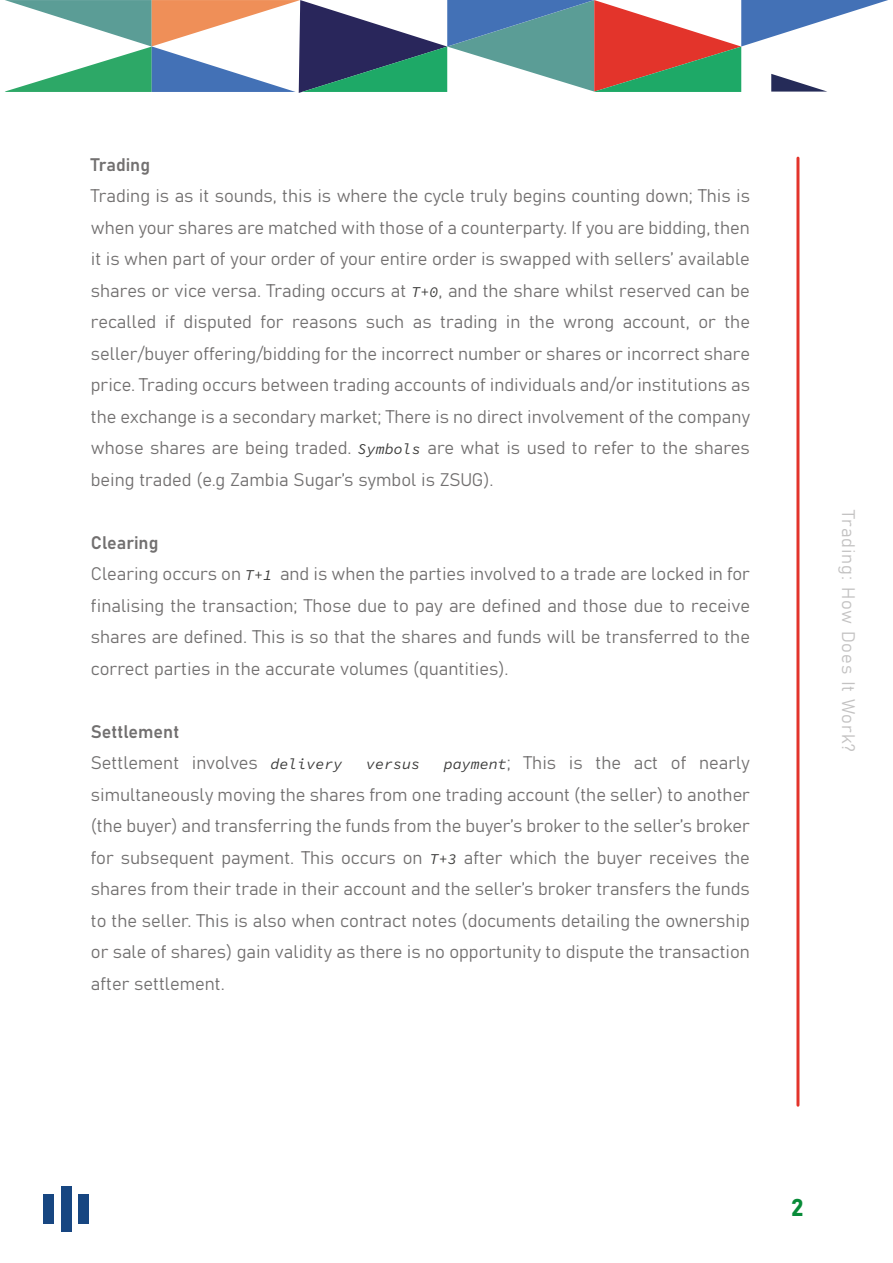
<style>
.page{position:relative;width:893px;height:1263px;background:#fff}
.page>*{position:absolute;margin:0;border:0;box-sizing:border-box;transform-origin:0 0}
.t1{font:24px "Bahnschrift";color:#088b38}
.t2{font:18px/31.5px "Bahnschrift";color:#727070}
.t3{font:18px "Bahnschrift";letter-spacing:.05em;color:#c3c2c2}
.t4{font:italic 15px "Source Code Variable";color:#3c3c3b}
.s1{font-family:"Source Code Variable";font-style:italic;font-size:15px;color:#3c3c3b}
</style>
<div class="page">
<hr style="left:796px;top:158px;width:3px;height:947px;background:#e3342b">
<div style="left:43px;top:1194px;width:11px;height:30px;background:#174681"></div>
<div style="left:78px;top:1194px;width:11px;height:30px;background:#174681"></div>
<div style="left:61px;top:1186px;width:10px;height:46px;background:#174681"></div>
<svg style="left:5px;top:0;width:883px;height:93px"></svg>
<p class="t2" style="left:91px;top:148px;width:661px">Trading<br>Trading is as it sounds, this is where the cycle truly begins counting down; This is when your shares are matched with those of a counterparty. If you are bidding, then it is when part of your order of your entire order is swapped with sellers’ available shares or vice versa. Trading occurs at <span class="s1">T+0</span>, and the share whilst reserved can be recalled if disputed for reasons such as trading in the wrong account, or the seller/buyer offering/bidding for the incorrect number or shares or incorrect share price. Trading occurs between trading accounts of individuals and/or institutions as the exchange is a secondary market; There is no direct involvement of the company whose shares are being traded. <span class="s1">Symbols</span> are what is used to refer to the shares being traded (e.g Zambia Sugar’s symbol is ZSUG).</p>
<p class="t2" style="left:91px;top:526px;width:661px">Clearing<br>Clearing occurs on <span class="s1">T+1</span> and is when the parties involved to a trade are locked in for finalising the transaction; Those due to pay are defined and those due to receive shares are defined. This is so that the shares and funds will be transferred to the correct parties in the accurate volumes (quantities).</p>
<p class="t2" style="left:91px;top:715px;width:253px">Settlement<br>Settlement involves <span class="s1">delivery</span></p>
<p class="t2" style="left:91px;top:746px;width:661px;text-align:justify;text-indent:353px"><span class="s1">payment</span>; This is the act of nearly simultaneously moving the shares from one trading account (the seller) to another (the buyer) and transferring the funds from the buyer’s broker to the seller’s broker for subsequent payment. This occurs on <span class="s1">T+3</span> after which the buyer receives the shares from their trade in their account and the seller’s broker transfers the funds to the seller. This is also when contract notes (documents detailing the ownership or sale of shares) gain validity as there is no opportunity to dispute the transaction after settlement.</p>
<p class="t4" style="left:366px;top:753px;width:56px">versus</p>
<p class="t3" style="left:862px;top:510px;width:243px;rotate:90deg">Trading: How Does It Work?</p>
<h1 class="t1" style="left:791px;top:1189px;width:14px">2</h1>
</div>
